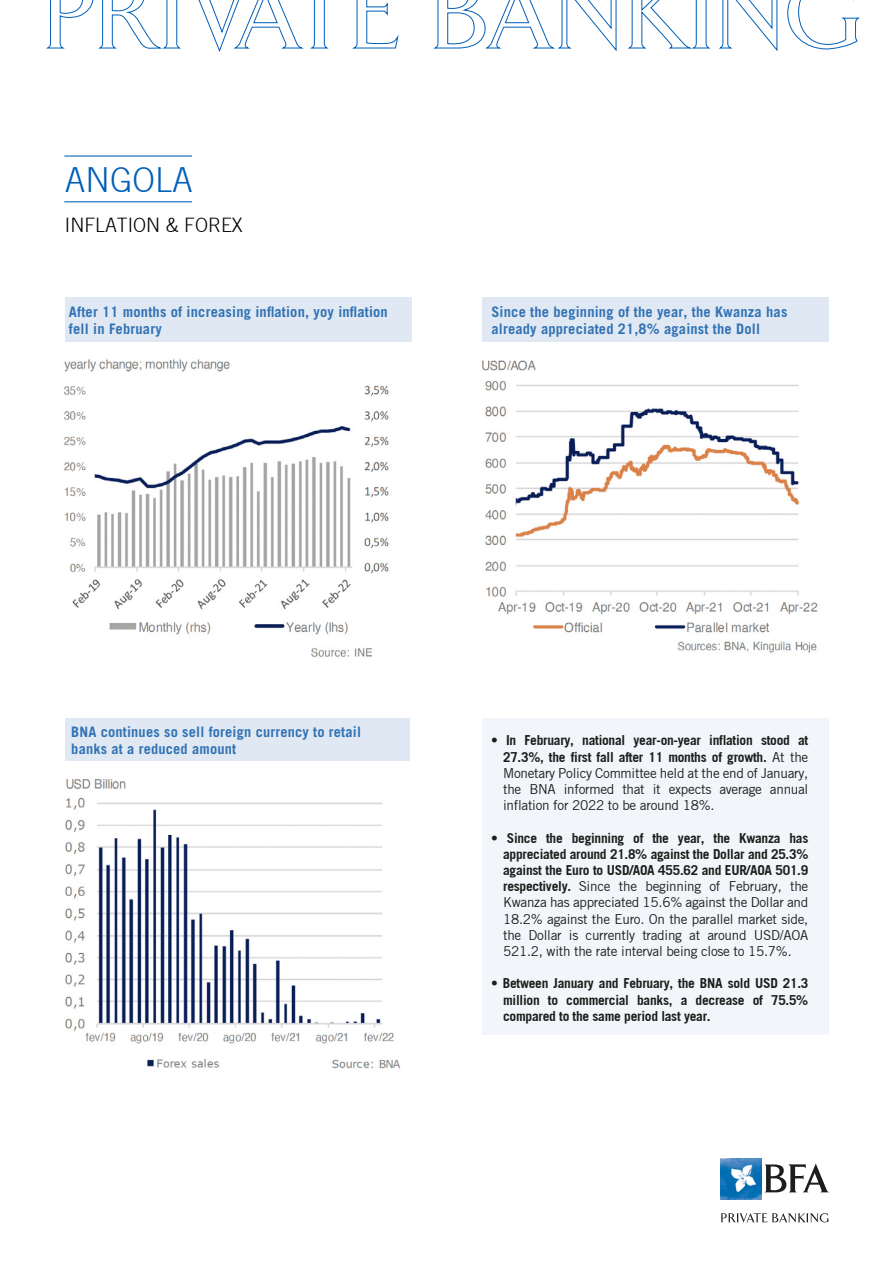
<style>
.page{position:relative;width:893px;height:1263px;background:#fff}
.page>*{position:absolute;margin:0;border:0;box-sizing:border-box;transform-origin:0 0}
.t1{font:300 33.9px "Trade Gothic";color:#005fb9}
.t2{font:300 19.5px "Trade Gothic";color:#010101}
.t3{font:700 14.55px/17.4px "Trade Gothic LT Std";letter-spacing:.01em;color:#3272b4}
.t4{font:700 14.4px/17.2px "Trade Gothic LT Std";letter-spacing:.01em;color:#3272b4}
.t5{font:13.5px/16.2px "Trade Gothic";letter-spacing:-.02em;color:#1d1d1b;text-align:justify}
.t6{font:700 13.5px/16.2px "Trade Gothic";letter-spacing:-.02em;color:#1d1d1b;text-align:justify}
.s1{font-weight:700}
</style>
<div class="page">
<div style="left:483px;top:718px;width:346px;height:317px;background:#f2f6fa"></div>
<svg style="left:46px;top:0;width:353px;height:51px"></svg>
<svg style="left:433px;top:0;width:184px;height:50px"></svg>
<svg style="left:628px;top:0;width:232px;height:50px"></svg>
<svg style="left:721px;top:1213px;width:108px;height:9px"></svg>
<img style="left:720px;top:1158px;width:41px;height:41px">
<svg style="left:764px;top:1163px;width:65px;height:29px"></svg>
<hr style="left:64px;top:201px;width:128px;height:1px;background:#005fb9">
<hr style="left:64px;top:155px;width:128px;height:2px;background:#005fb9">
<div style="left:65px;top:298px;width:347px;height:44px;background:#e0e9f3"></div>
<div style="left:482px;top:298px;width:347px;height:44px;background:#e0e9f3"></div>
<div style="left:65px;top:718px;width:345px;height:42px;background:#e0e9f3"></div>
<img style="left:64px;top:359px;width:325px;height:298px">
<img style="left:65px;top:779px;width:336px;height:290px">
<img style="left:482px;top:360px;width:336px;height:293px">
<h1 class="t1" style="left:65px;top:160px;width:129px">ANGOLA</h1>
<h2 class="t2" style="left:65px;top:214px;width:179px">INFLATION &amp; FOREX</h2>
<p class="t3" style="left:69px;top:303px;width:320px">After 11 months of increasing inflation, yoy inflation fell in February</p>
<p class="t3" style="left:491px;top:303px;width:297px">Since the beginning of the year, the Kwanza has already appreciated 21,8% against the Doll</p>
<p class="t4" style="left:71px;top:723px;width:291px">BNA continues so sell foreign currency to retail banks at a reduced amount</p>
<p class="t5" style="left:503px;top:732px;width:307px;text-indent:-12px"><span class="s1">• In February, national year-on-year inflation stood at 27.3%, the first fall after 11 months of growth.</span> At the Monetary Policy Committee held at the end of January, the BNA informed that it expects average annual inflation for 2022 to be around 18%.</p>
<p class="t5" style="left:503px;top:829px;width:307px;text-indent:-12px"><span class="s1">• Since the beginning of the year, the Kwanza has appreciated around 21.8% against the Dollar and 25.3% against the Euro to USD/AOA 455.62 and EUR/AOA 501.9 respectively.</span> Since the beginning of February, the Kwanza has appreciated 15.6% against the Dollar and 18.2% against the Euro. On the parallel market side, the Dollar is currently trading at around USD/AOA 521.2, with the rate interval being close to 15.7%.</p>
<p class="t6" style="left:503px;top:975px;width:307px;text-indent:-12px">• Between January and February, the BNA sold USD 21.3 million to commercial banks, a decrease of 75.5% compared to the same period last year.</p>
</div>
